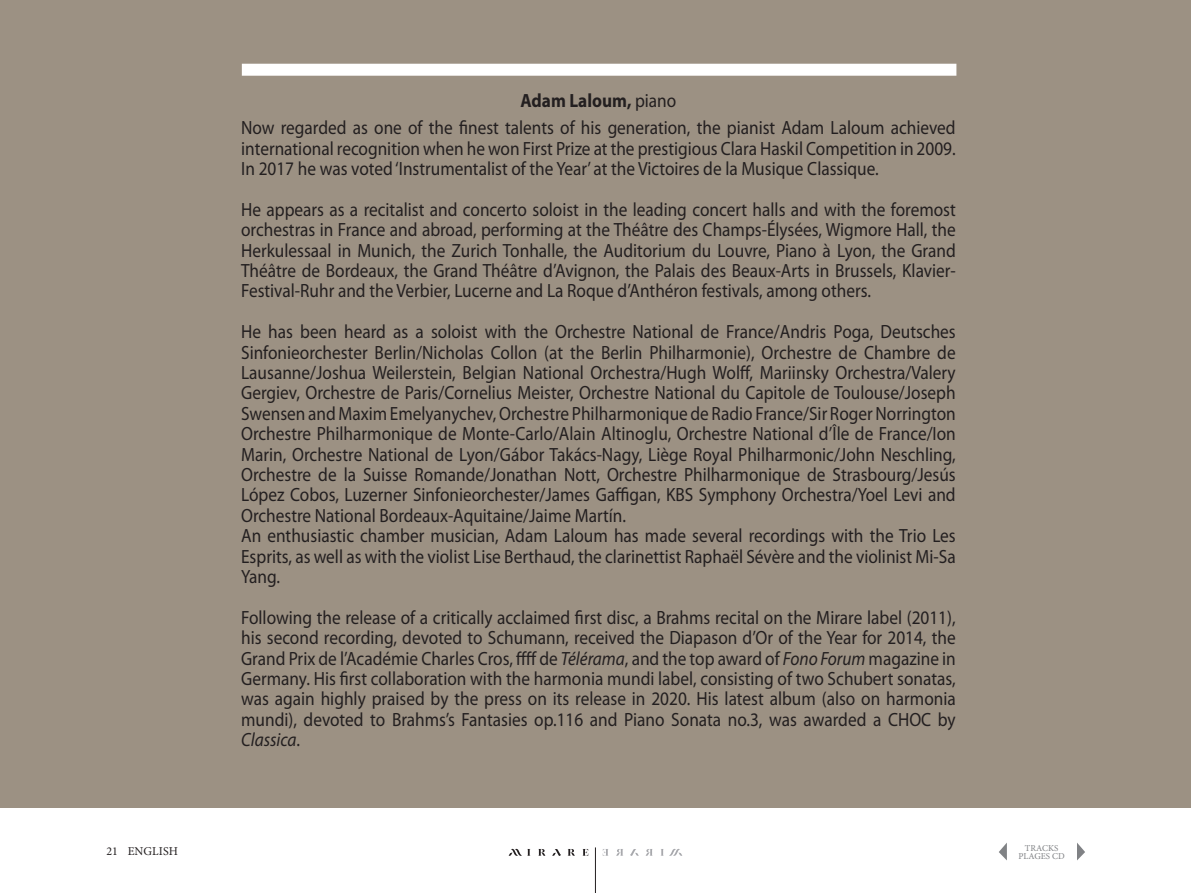
<style>
.page{position:relative;width:1191px;height:893px;background:#fff}
.page>*{position:absolute;margin:0;border:0;box-sizing:border-box;transform-origin:0 0}
.t1{font:19.2px/20.4px "Myriad Pro";color:#231f20;scale:.9 1}
.t2{font:12px "Minion Pro";letter-spacing:.01em;color:#231f20}
.t3{font:9px/7.5px "Minion Pro";color:#808285;text-align:center}
.s1{font-weight:700}
.s2{font-style:italic}
</style>
<div class="page">
<svg style="left:999px;top:843px;width:8px;height:17px"></svg>
<svg style="left:1077px;top:843px;width:8px;height:17px"></svg>
<hr style="left:595px;top:847px;width:1px;height:46px;background:#231f20">
<svg style="left:508px;top:849px;width:22px;height:7px"></svg>
<svg style="left:538px;top:849px;width:7px;height:7px"></svg>
<svg style="left:568px;top:849px;width:7px;height:7px"></svg>
<svg style="left:582px;top:849px;width:6px;height:7px"></svg>
<svg style="left:552px;top:849px;width:9px;height:7px"></svg>
<svg style="left:661px;top:849px;width:21px;height:7px"></svg>
<svg style="left:645px;top:849px;width:7px;height:7px"></svg>
<svg style="left:616px;top:849px;width:7px;height:7px"></svg>
<svg style="left:603px;top:849px;width:5px;height:7px"></svg>
<svg style="left:630px;top:849px;width:9px;height:7px"></svg>
<div style="left:0;top:0;width:1191px;height:808px;background:#9c9183"></div>
<div style="left:242px;top:64px;width:714px;height:12px;background:#fff"></div>
<p class="t1" style="left:241px;top:87px;width:795px;line-height:27.2px;text-align:center"><span class="s1">Adam Laloum,</span> piano<br>Now regarded as one of the finest talents of his generation, the pianist Adam Laloum achieved</p>
<p class="t1" style="left:241px;top:138px;width:795px">international recognition when he won First Prize at the prestigious Clara Haskil Competition in 2009.<br>In 2017 he was voted ‘Instrumentalist of the Year’ at the Victoires de la Musique Classique.</p>
<p class="t1" style="left:241px;top:200px;width:795px;text-align:justify">He appears as a recitalist and concerto soloist in the leading concert halls and with the foremost orchestras in France and abroad, performing at the Théâtre des Champs-Élysées, Wigmore Hall, the Herkulessaal in Munich, the Zurich Tonhalle, the Auditorium du Louvre, Piano à Lyon, the Grand Théâtre de Bordeaux, the Grand Théâtre d’Avignon, the Palais des Beaux-Arts in Brussels, Klavier-Festival-Ruhr and the Verbier, Lucerne and La Roque d’Anthéron festivals, among others.</p>
<p class="t1" style="left:241px;top:322px;width:795px">He has been heard as a soloist with the Orchestre National de France/Andris Poga, Deutsches Sinfonieorchester Berlin/Nicholas Collon (at the Berlin Philharmonie), Orchestre de Chambre de Lausanne/Joshua Weilerstein, Belgian National Orchestra/Hugh Wolff, Mariinsky Orchestra/Valery Gergiev, Orchestre de Paris/Cornelius Meister, Orchestre National du Capitole de Toulouse/Joseph Swensen and Maxim Emelyanychev, Orchestre Philharmonique de Radio France/Sir Roger Norrington Orchestre Philharmonique de Monte-Carlo/Alain Altinoglu, Orchestre National d’Île de France/Ion Marin, Orchestre National de Lyon/Gábor Takács-Nagy, Liège Royal Philharmonic/John Neschling, Orchestre de la Suisse Romande/Jonathan Nott, Orchestre Philharmonique de Strasbourg/Jesús López Cobos, Luzerner Sinfonieorchester/James Gaffigan, KBS Symphony Orchestra/Yoel Levi and Orchestre National Bordeaux-Aquitaine/Jaime Martín.<br>An enthusiastic chamber musician, Adam Laloum has made several recordings with the Trio Les Esprits, as well as with the violist Lise Berthaud, the clarinettist Raphaël Sévère and the violinist Mi-Sa Yang.</p>
<p class="t1" style="left:241px;top:607px;width:795px;text-align:justify">Following the release of a critically acclaimed first disc, a Brahms recital on the Mirare label (2011), his second recording, devoted to Schumann, received the Diapason d’Or of the Year for 2014, the Grand Prix de l’Académie Charles Cros, ffff de <span class="s2">Télérama</span>, and the top award of <span class="s2">Fono Forum</span> magazine in Germany. His first collaboration with the harmonia mundi label, consisting of two Schubert sonatas, was again highly praised by the press on its release in 2020. His latest album (also on harmonia mundi), devoted to Brahms’s Fantasies op.116 and Piano Sonata no.3, was awarded a CHOC by <span class="s2">Classica</span>.</p>
<p class="t2" style="left:106px;top:843px;width:13px">21</p>
<p class="t3" style="left:1018px;top:844px;width:48px">TRACKS<br>PLAGES CD</p>
<p class="t2" style="left:128px;top:843px;width:52px">ENGLISH</p>
</div>
